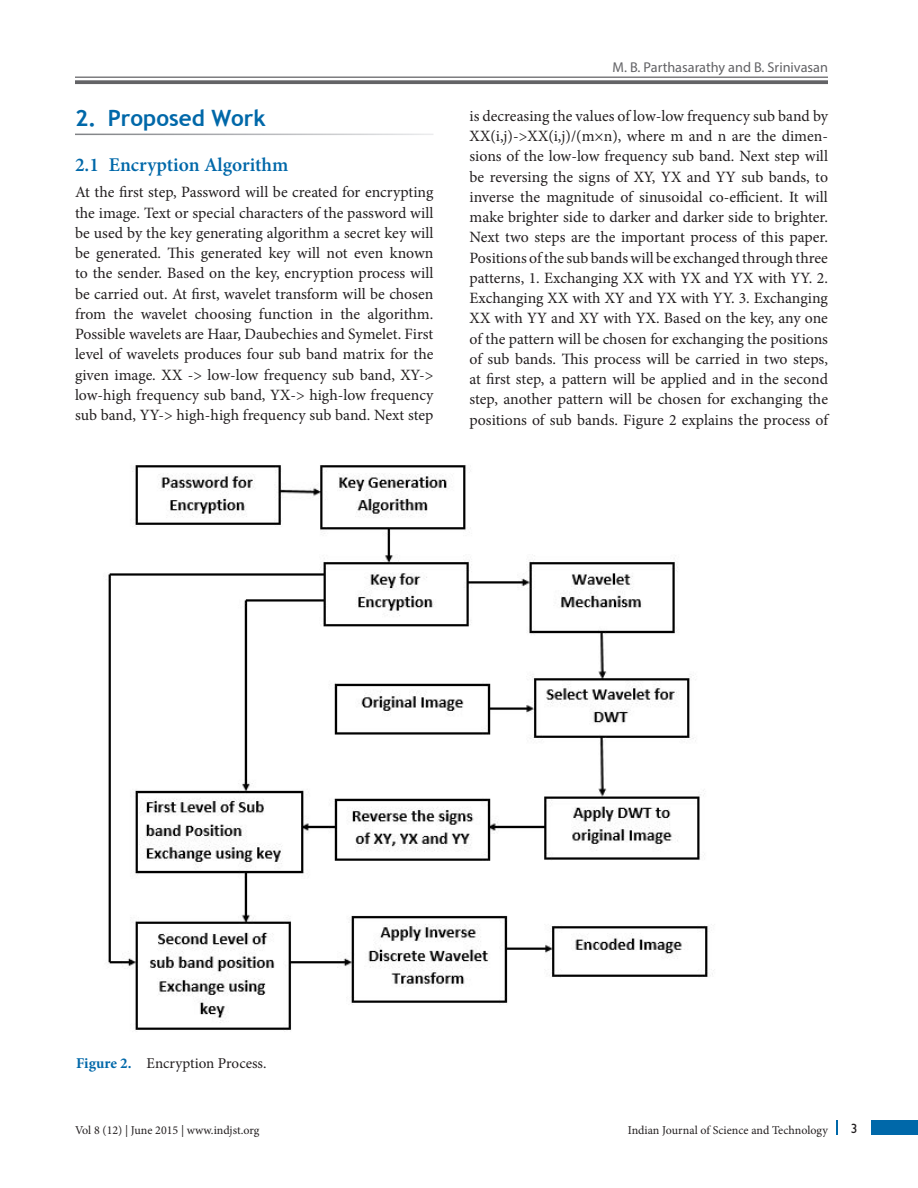
<style>
.page{position:relative;width:918px;height:1188px;background:#fff}
.page>*{position:absolute;margin:0;border:0;box-sizing:border-box;transform-origin:0 0}
.t1{font:700 22.5px "Trebuchet MS";color:#0068a9}
.t2{font:600 19.5px "Minion Pro";color:#0068a9}
.Text{font:15.75px/20.2px "Minion Pro";color:#231f20;text-align:justify}
.Fig_cap{font:15px "Minion Pro";color:#231f20}
.t3{font:14.25px "Myriad Pro";color:#636366}
.Paragraph_Style_1{font:13.5px "Gill Sans";color:#231f20}
.t4{font:12px "Minion Pro";color:#231f20}
.s1{font-weight:700;color:#0068a9}
</style>
<div class="page">
<hr style="left:75px;top:77px;width:753px;height:1px;background:#636366">
<svg style="left:75px;top:80px;width:753px;height:4px;background:#6f6f72"></svg>
<div style="left:872px;top:1120px;width:46px;height:15px;background:#0068a9"></div>
<svg style="left:836px;top:1120px;width:1px;height:15px"></svg>
<img style="left:108px;top:465px;width:606px;height:565px">
<h1 class="t1" style="left:75px;top:104px;width:192px">2. Proposed Work</h1>
<h2 class="t2" style="left:75px;top:151px;width:215px">2.1 Encryption Algorithm</h2>
<p class="Text" style="left:75px;top:182px;width:360px">At the first step, Password will be created for encrypting the image. Text or special characters of the password will be used by the key generating algorithm a secret key will be generated. This generated key will not even known to the sender. Based on the key, encryption process will be carried out. At first, wavelet transform will be chosen from the wavelet choosing function in the algorithm.<br>Possible wavelets are Haar, Daubechies and Symelet. First level of wavelets produces four sub band matrix for the given image. XX -&gt; low-low frequency sub band, XY-&gt; low-high frequency sub band, YX-&gt; high-low frequency sub band, YY-&gt; high-high frequency sub band. Next step</p>
<p class="t3" style="left:613px;top:59px;width:217px">M. B. Parthasarathy and B. Srinivasan</p>
<p class="Text" style="left:470px;top:106px;width:360px">is decreasing the values of low-low frequency sub band by XX(i,j)-&gt;XX(i,j)/(m×n), where m and n are the dimen&shy;sions of the low-low frequency sub band. Next step will be reversing the signs of XY, YX and YY sub bands, to inverse the magnitude of sinusoidal co-efficient. It will make brighter side to darker and darker side to brighter.<br>Next two steps are the important process of this paper.<br>Positions of the sub bands will be exchanged through three patterns, 1. Exchanging XX with YX and YX with YY. 2.<br>Exchanging XX with XY and YX with YY. 3. Exchanging XX with YY and XY with YX. Based on the key, any one of the pattern will be chosen for exchanging the positions of sub bands. This process will be carried in two steps, at first step, a pattern will be applied and in the second step, another pattern will be chosen for exchanging the positions of sub bands. Figure 2 explains the process of</p>
<p class="Fig_cap" style="left:76px;top:1053px;width:192px"><span class="s1">Figure 2.</span> Encryption Process.</p>
<p class="t4" style="left:75px;top:1123px;width:186px">Vol 8 (12) | June 2015 | www.indjst.org</p>
<p class="t4" style="left:628px;top:1123px;width:202px">Indian Journal of Science and Technology</p>
<p class="Paragraph_Style_1" style="left:851px;top:1120px;width:8px">3</p>
</div>
